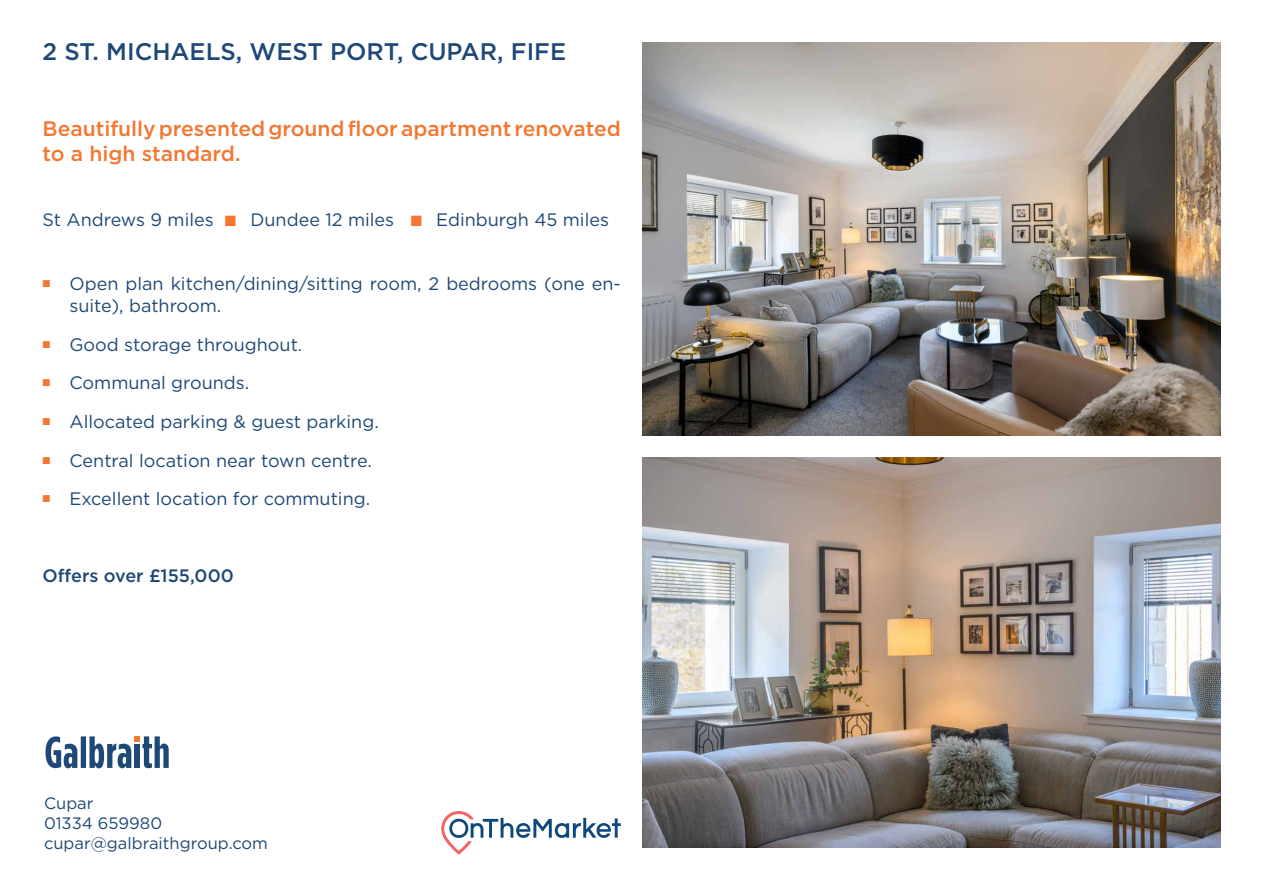
<style>
.page{position:relative;width:1263px;height:893px;background:#fff}
.page>*{position:absolute;margin:0;border:0;box-sizing:border-box;transform-origin:0 0}
.t1{font:500 24px "Gotham HTF";color:#1e4877}
.t2{font:500 21px/25.2px "Gotham HTF";color:#f37731}
.t3{font:18px/21.6px "Gotham HTF";color:#1e4877}
.Bullets{font:500 18px "Gotham HTF";color:#1e4877}
.t4{font:16.5px "Gotham HTF";color:#1e4877}
.s1{font-family:"Proxima Nova";color:#f37731}
</style>
<div class="page">
<svg style="left:46px;top:736px;width:123px;height:32px"></svg>
<div style="left:135px;top:744px;width:5px;height:24px;background:#1e4877"></div>
<img style="left:642px;top:42px;width:578px;height:394px">
<img style="left:642px;top:457px;width:578px;height:391px">
<svg style="left:441px;top:811px;width:180px;height:44px"></svg>
<p class="t1" style="left:43px;top:38px;width:525px">2 ST. MICHAELS, WEST PORT, CUPAR, FIFE</p>
<p class="t2" style="left:43px;top:115px;width:580px">Beautifully presented ground floor apartment renovated to a high standard.</p>
<p class="t3" style="left:43px;top:208px;width:568px">St Andrews 9 miles <span class="s1">■</span> Dundee 12 miles <span class="s1">■</span> Edinburgh 45 miles</p>
<p class="t3" style="left:70px;top:273px;width:553px;text-indent:-27px"><sup>■</sup> Open plan kitchen/dining/sitting room, 2 bedrooms (one en&shy;suite), bathroom.</p>
<p class="t3" style="left:43px;top:333px;width:261px"><sup>■</sup> Good storage throughout.</p>
<p class="t3" style="left:43px;top:372px;width:208px"><sup>■</sup> Communal grounds.</p>
<p class="t3" style="left:43px;top:410px;width:338px"><sup>■</sup> Allocated parking &amp; guest parking.</p>
<p class="t3" style="left:43px;top:449px;width:331px"><sup>■</sup> Central location near town centre.</p>
<p class="t3" style="left:43px;top:488px;width:329px"><sup>■</sup> Excellent location for commuting.</p>
<p class="Bullets" style="left:43px;top:566px;width:193px">Offers over £155,000</p>
<p class="t4" style="left:44px;top:794px;width:51px">Cupar</p>
<p class="t4" style="left:44px;top:814px;width:120px">01334 659980</p>
<p class="t4" style="left:44px;top:834px;width:225px">cupar@galbraithgroup.com</p>
</div>
